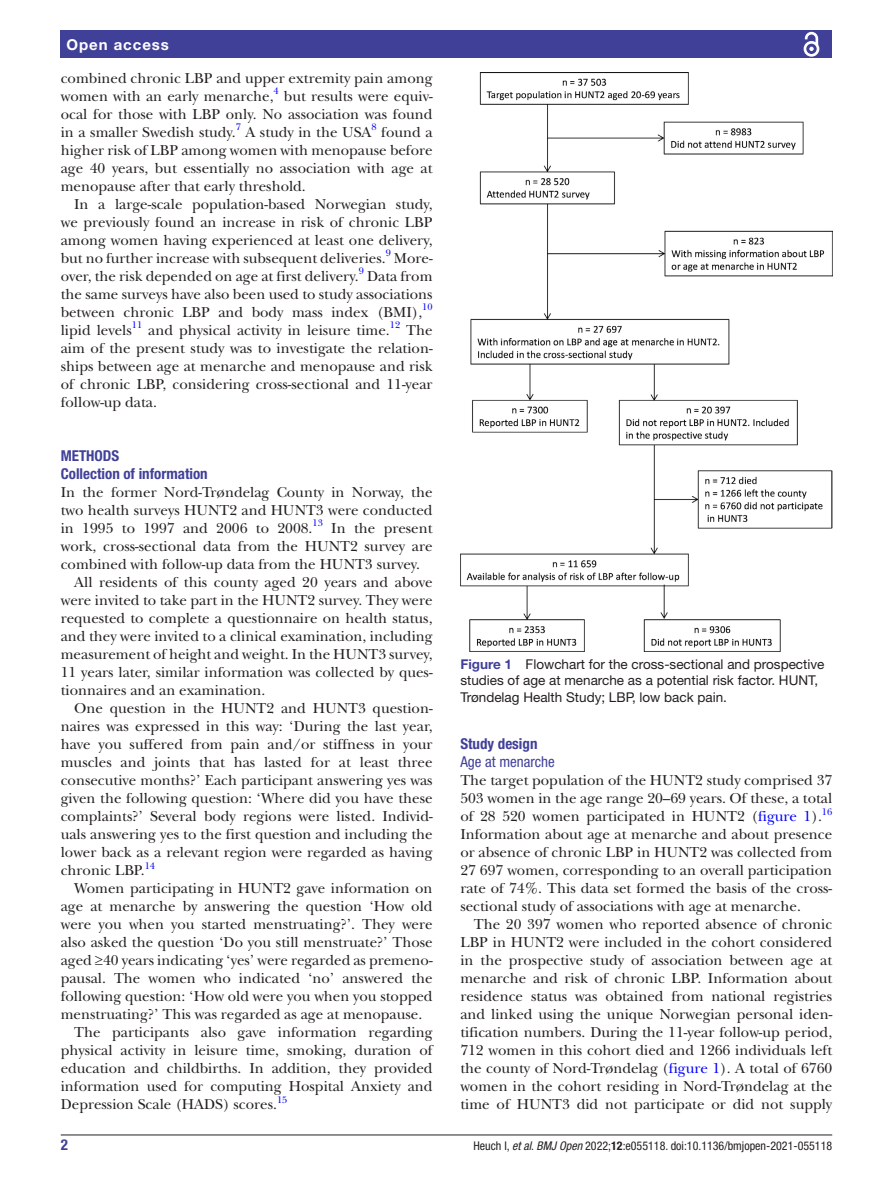
<style>
.page{position:relative;width:893px;height:1191px;background:#fff}
.page>*{position:absolute;margin:0;border:0;box-sizing:border-box;transform-origin:0 0}
.t1{font:15px/18px "New Baskerville";color:#231f20;text-align:justify}
.t2{font:700 condensed 15px/18px "Helvetica Neue LT Std";color:#414099}
.t3{font:condensed 15px "Helvetica Neue LT Std";color:#414099}
.t4{font:700 15px "Helvetica Neue LT Std";letter-spacing:.065em;color:#fff}
.t5{font:13.5px/16.2px "Helvetica Neue LT Std";color:#231f20}
.t6{font:condensed 12px "Helvetica Neue LT Std";color:#231f20}
.t7{font:9.9px "New Baskerville";color:#00f}
.s1{font-weight:700;color:#414099}
.s2{color:#00f}
.s3{font-style:italic}
.s4{font-weight:700}
</style>
<div class="page">
<hr style="left:61px;top:1134px;width:771px;height:1px;background:#231f20">
<div style="left:61px;top:31px;width:771px;height:27px;background:#414099"></div>
<svg style="left:803px;top:31px;width:17px;height:26px"></svg>
<img style="left:460px;top:73px;width:372px;height:578px">
<p class="t4" style="left:66px;top:35px;width:104px">Open access</p>
<p class="t1" style="left:61px;top:69px;width:373px">combined chronic LBP and upper extremity pain among women with an early menarche,</p>
<p class="t7" style="left:274px;top:85px;width:7px">4</p>
<p class="t1" style="left:61px;top:87px;width:373px;text-indent:223px">but results were equiv&shy;ocal for those with LBP only. No association was found in a smaller Swedish study.</p>
<p class="t7" style="left:236px;top:121px;width:7px">7</p>
<p class="t1" style="left:246px;top:123px;width:127px">A study in the USA</p>
<p class="t7" style="left:371px;top:121px;width:7px">8</p>
<p class="t1" style="left:61px;top:123px;width:373px;text-indent:320px">found a higher risk of LBP among women with menopause before age 40 years, but essentially no association with age at menopause after that early threshold.</p>
<p class="t1" style="left:61px;top:195px;width:373px;text-indent:13px">In a large-scale population-based Norwegian study, we previously found an increase in risk of chronic LBP among women having experienced at least one delivery, but no further increase with subsequent deliveries.</p>
<p class="t7" style="left:386px;top:247px;width:7px">9</p>
<p class="t1" style="left:394px;top:249px;width:40px">More-</p>
<p class="t1" style="left:61px;top:267px;width:300px">over, the risk depended on age at first delivery.</p>
<p class="t7" style="left:359px;top:265px;width:7px">9</p>
<p class="t1" style="left:61px;top:267px;width:373px;text-indent:306px">Data from the same surveys have also been used to study associations between chronic LBP and body mass index (BMI),</p>
<p class="t7" style="left:422px;top:301px;width:12px">10</p>
<p class="t1" style="left:61px;top:321px;width:73px">lipid levels</p>
<p class="t7" style="left:132px;top:319px;width:12px">11</p>
<p class="t1" style="left:148px;top:321px;width:243px">and physical activity in leisure time.</p>
<p class="t7" style="left:390px;top:319px;width:12px">12</p>
<p class="t1" style="left:61px;top:321px;width:373px;text-indent:345px">The aim of the present study was to investigate the relation&shy;ships between age at menarche and menopause and risk of chronic LBP, considering cross-sectional and 11-year follow-up data.</p>
<p class="t2" style="left:61px;top:446px;width:148px">METHODS<br>Collection of information</p>
<p class="t1" style="left:61px;top:483px;width:373px">In the former Nord-Trøndelag County in Norway, the two health surveys HUNT2 and HUNT3 were conducted in 1995 to 1997 and 2006 to 2008.<sup>13</sup></p>
<p class="t1" style="left:331px;top:519px;width:103px">In the present</p>
<p class="t1" style="left:61px;top:537px;width:373px">work, cross-sectional data from the HUNT2 survey are</p>
<p class="t1" style="left:61px;top:555px;width:361px">combined with follow-up data from the HUNT3 survey.</p>
<p class="t1" style="left:74px;top:573px;width:360px">All residents of this county aged 20 years and above</p>
<p class="t1" style="left:61px;top:591px;width:373px">were invited to take part in the HUNT2 survey. They were</p>
<p class="t1" style="left:61px;top:609px;width:373px">requested to complete a questionnaire on health status,</p>
<p class="t1" style="left:61px;top:627px;width:373px">and they were invited to a clinical examination, including</p>
<p class="t1" style="left:61px;top:645px;width:373px">measurement of height and weight. In the HUNT3 survey,</p>
<p class="t1" style="left:61px;top:663px;width:373px">11 years later, similar information was collected by ques-</p>
<p class="t1" style="left:61px;top:681px;width:206px">tionnaires and an examination.</p>
<p class="t1" style="left:74px;top:699px;width:360px">One question in the HUNT2 and HUNT3 question-</p>
<p class="t1" style="left:61px;top:717px;width:373px">naires was expressed in this way: ‘During the last year,</p>
<p class="t1" style="left:61px;top:735px;width:373px">have you suffered from pain and/or stiffness in your</p>
<p class="t1" style="left:61px;top:753px;width:373px">muscles and joints that has lasted for at least three</p>
<p class="t1" style="left:61px;top:771px;width:373px">consecutive months?’ Each participant answering yes was</p>
<p class="t1" style="left:61px;top:789px;width:373px">given the following question: ‘Where did you have these</p>
<p class="t1" style="left:61px;top:807px;width:373px">complaints?’ Several body regions were listed. Individ-</p>
<p class="t1" style="left:61px;top:825px;width:373px">uals answering yes to the first question and including the</p>
<p class="t1" style="left:61px;top:843px;width:373px">lower back as a relevant region were regarded as having</p>
<p class="t1" style="left:61px;top:861px;width:86px">chronic LBP.</p>
<p class="t7" style="left:145px;top:859px;width:12px">14</p>
<p class="t1" style="left:74px;top:879px;width:360px">Women participating in HUNT2 gave information on</p>
<p class="t1" style="left:61px;top:897px;width:373px">age at menarche by answering the question ‘How old</p>
<p class="t1" style="left:61px;top:915px;width:373px">were you when you started menstruating?’. They were</p>
<p class="t1" style="left:61px;top:933px;width:373px">also asked the question ‘Do you still menstruate?’ Those</p>
<p class="t1" style="left:61px;top:951px;width:373px">aged ≥40 years indicating ‘yes’ were regarded as premeno-</p>
<p class="t1" style="left:61px;top:969px;width:373px">pausal. The women who indicated ‘no’ answered the</p>
<p class="t1" style="left:61px;top:987px;width:373px">following question: ‘How old were you when you stopped</p>
<p class="t1" style="left:61px;top:1005px;width:363px">menstruating?’ This was regarded as age at menopause.</p>
<p class="t1" style="left:74px;top:1023px;width:360px">The participants also gave information regarding</p>
<p class="t1" style="left:61px;top:1041px;width:373px">physical activity in leisure time, smoking, duration of</p>
<p class="t1" style="left:61px;top:1059px;width:373px">education and childbirths. In addition, they provided</p>
<p class="t1" style="left:61px;top:1077px;width:373px">information used for computing Hospital Anxiety and</p>
<p class="t1" style="left:61px;top:1095px;width:228px">Depression Scale (HADS) scores.<sup>15</sup></p>
<p class="t5" style="left:460px;top:656px;width:366px"><span class="s1">Figure 1</span> Flowchart for the cross-sectional and prospective studies of age at menarche as a potential risk factor. HUNT,<br>Trøndelag Health Study; LBP, low back pain.</p>
<p class="t2" style="left:460px;top:734px;width:79px">Study design</p>
<p class="t3" style="left:460px;top:753px;width:96px">Age at menarche</p>
<p class="t1" style="left:460px;top:771px;width:373px">The target population of the HUNT2 study comprised 37<br>503 women in the age range 20–69 years. Of these, a total of 28 520 women participated in HUNT2 (<span class="s2">figure 1</span>).<sup>16<br></sup>Information about age at menarche and about presence or absence of chronic LBP in HUNT2 was collected from 27 697 women, corresponding to an overall participation rate of 74%. This data set formed the basis of the cross&shy;sectional study of associations with age at menarche.</p>
<p class="t1" style="left:460px;top:915px;width:373px;text-indent:14px">The 20 397 women who reported absence of chronic LBP in HUNT2 were included in the cohort considered in the prospective study of association between age at menarche and risk of chronic LBP. Information about residence status was obtained from national registries and linked using the unique Norwegian personal iden&shy;tification numbers. During the 11-year follow-up period, 712 women in this cohort died and 1266 individuals left the county of Nord-Trøndelag (<span class="s2">figure 1</span>). A total of 6760 women in the cohort residing in Nord-Trøndelag at the time of HUNT3 did not participate or did not supply</p>
<p class="t2" style="left:61px;top:1135px;width:9px">2</p>
<p class="t6" style="left:473px;top:1138px;width:360px">Heuch I, <span class="s3">et al</span>. <span class="s3">BMJ Open</span> 2022;<span class="s4">12</span>:e055118. doi:10.1136/bmjopen-2021-055118</p>
</div>
